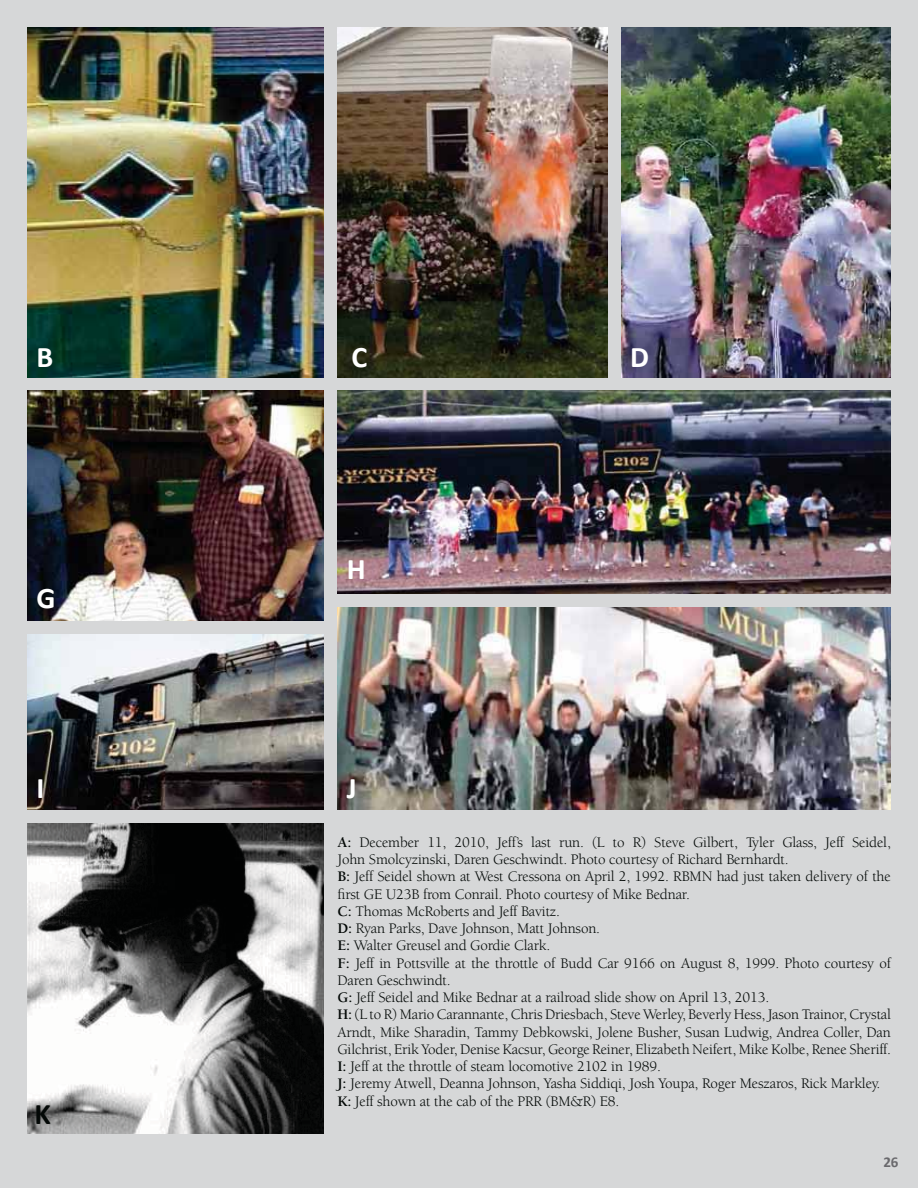
<style>
.page{position:relative;width:918px;height:1188px;background:#d6d7d8}
.page>*{position:absolute;margin:0;border:0;box-sizing:border-box;transform-origin:0 0}
.t1{font:700 30px "Calibri";color:#fff}
.t2{font:15px/17.2px "Berkeley";letter-spacing:-.01em;color:#030806}
.t3{font:700 15px "Calibri";color:#6a696d}
.s1{font-weight:700}
</style>
<div class="page">
<img style="left:27px;top:27px;width:297px;height:350px">
<img style="left:27px;top:824px;width:297px;height:310px">
<img style="left:27px;top:634px;width:297px;height:176px">
<img style="left:27px;top:391px;width:297px;height:230px">
<img style="left:338px;top:608px;width:553px;height:202px">
<img style="left:338px;top:27px;width:270px;height:350px">
<img style="left:621px;top:27px;width:270px;height:350px">
<img style="left:338px;top:391px;width:553px;height:202px">
<svg style="left:37px;top:1105px;width:13px;height:20px"></svg>
<h1 class="t1" style="left:37px;top:338px;width:18px">B</h1>
<h1 class="t1" style="left:37px;top:578px;width:21px">G</h1>
<h1 class="t1" style="left:352px;top:338px;width:17px">C</h1>
<h1 class="t1" style="left:630px;top:338px;width:20px">D</h1>
<h1 class="t1" style="left:347px;top:550px;width:20px">H</h1>
<h1 class="t1" style="left:37px;top:769px;width:10px">I</h1>
<h1 class="t1" style="left:347px;top:769px;width:11px">J</h1>
<p class="t2" style="left:338px;top:835px;width:555px"><span class="s1">A:</span> December 11, 2010, Jeff’s last run. (L to R) Steve Gilbert, Tyler Glass, Jeff Seidel, John Smolcyzinski, Daren Geschwindt. Photo courtesy of Richard Bernhardt.<br><span class="s1">B:</span> Jeff Seidel shown at West Cressona on April 2, 1992. RBMN had just taken delivery of the first GE U23B from Conrail. Photo courtesy of Mike Bednar.<br><span class="s1">C:</span> Thomas McRoberts and Jeff Bavitz.<br><span class="s1">D:</span> Ryan Parks, Dave Johnson, Matt Johnson.<br><span class="s1">E:</span> Walter Greusel and Gordie Clark.<br><span class="s1">F:</span> Jeff in Pottsville at the throttle of Budd Car 9166 on August 8, 1999. Photo courtesy of Daren Geschwindt.<br><span class="s1">G:</span> Jeff Seidel and Mike Bednar at a railroad slide show on April 13, 2013.<br><span class="s1">H:</span> (L to R) Mario Carannante, Chris Driesbach, Steve Werley, Beverly Hess, Jason Trainor, Crystal Arndt, Mike Sharadin, Tammy Debkowski, Jolene Busher, Susan Ludwig, Andrea Coller, Dan Gilchrist, Erik Yoder, Denise Kacsur, George Reiner, Elizabeth Neifert, Mike Kolbe, Renee Sheriff.<br><span class="s1">I:</span> Jeff at the throttle of steam locomotive 2102 in 1989.<br><span class="s1">J:</span> Jeremy Atwell, Deanna Johnson, Yasha Siddiqi, Josh Youpa, Roger Meszaros, Rick Markley.<br><span class="s1">K:</span> Jeff shown at the cab of the PRR (BM&amp;R) E8.</p>
<p class="t3" style="left:883px;top:1152px;width:17px">26</p>
</div>
